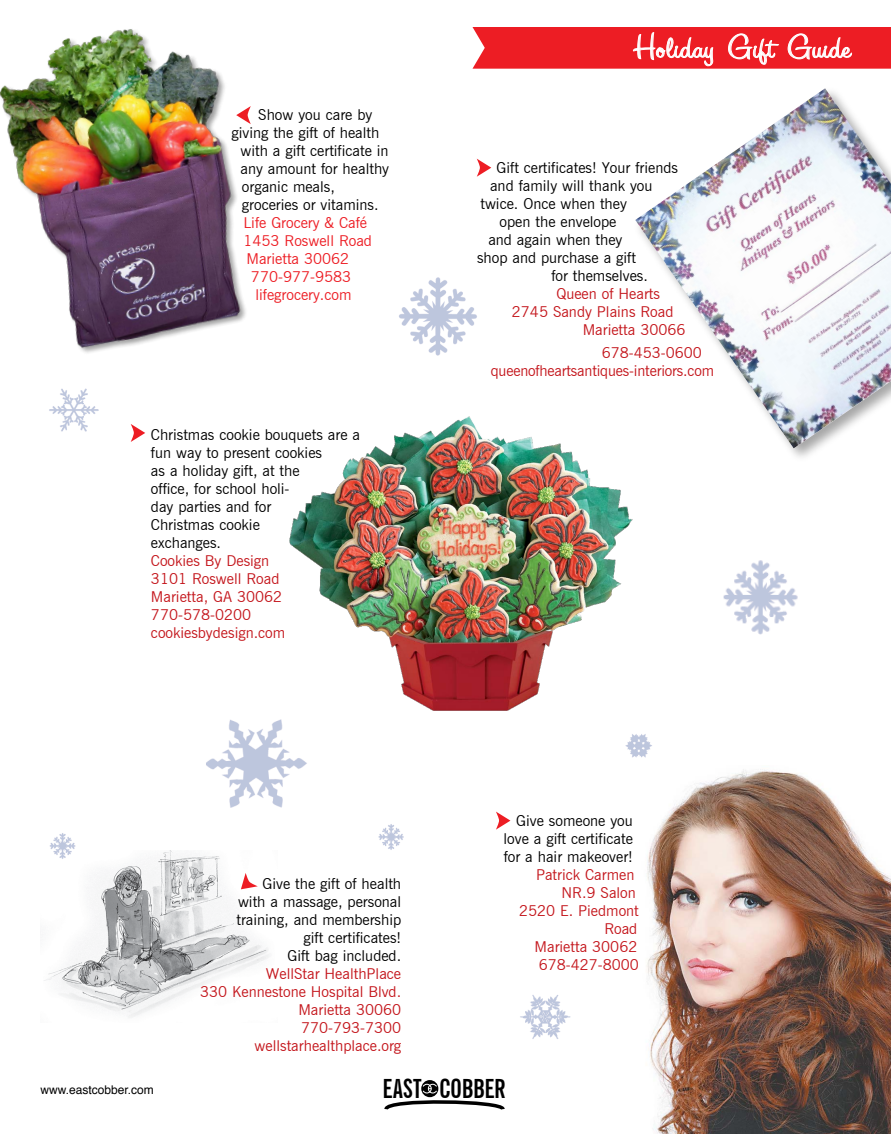
<style>
.page{position:relative;width:891px;height:1134px;background:#fff}
.page>*{position:absolute;margin:0;border:0;box-sizing:border-box;transform-origin:0 0}
.t1{font:33.6px "Sign Painter House Casual";letter-spacing:.02em;color:#fff;scale:1.37 1}
.t2{font:700 extra-condensed 26.55px "News Gothic BT";letter-spacing:-.01em;color:#000}
.t3{font:15px/18px "News Gothic BT";color:#000;text-align:right}
.t4{font:15px/18px "News Gothic BT";color:#c4161c}
.t5{font:15px "News Gothic BT";color:#ed1d24}
.t6{font:12px "Helvetica";color:#000}
</style>
<div class="page">
<svg style="left:421px;top:1080px;width:17px;height:17px"></svg>
<svg style="left:384px;top:1083px;width:121px;height:27px"></svg>
<img style="left:44px;top:850px;width:225px;height:168px">
<img style="left:647px;top:769px;width:244px;height:365px">
<img style="left:635px;top:88px;width:256px;height:361px">
<img style="left:0;top:29px;width:246px;height:324px">
<img style="left:289px;top:416px;width:344px;height:295px">
<img style="left:206px;top:701px;width:118px;height:107px">
<img style="left:723px;top:560px;width:75px;height:75px">
<img style="left:44px;top:833px;width:46px;height:33px">
<img style="left:378px;top:824px;width:26px;height:26px">
<img style="left:399px;top:277px;width:78px;height:79px">
<img style="left:49px;top:388px;width:50px;height:44px">
<img style="left:520px;top:995px;width:51px;height:44px">
<img style="left:625px;top:734px;width:27px;height:24px">
<svg style="left:472px;top:27px;width:419px;height:42px;background:#ee3239"></svg>
<svg style="left:131px;top:424px;width:14px;height:18px"></svg>
<svg style="left:477px;top:159px;width:14px;height:18px"></svg>
<svg style="left:236px;top:106px;width:15px;height:18px"></svg>
<svg style="left:496px;top:812px;width:14px;height:18px"></svg>
<svg style="left:241px;top:873px;width:17px;height:16px"></svg>
<p class="t3" style="left:258px;top:106px;width:116px">Show you care by</p>
<p class="t3" style="left:231px;top:124px;width:149px">giving the gift of health</p>
<p class="t3" style="left:240px;top:142px;width:150px">with a gift certificate in</p>
<p class="t3" style="left:240px;top:160px;width:150px">any amount for healthy</p>
<p class="t3" style="left:242px;top:178px;width:95px">organic meals,</p>
<p class="t3" style="left:242px;top:196px;width:138px">groceries or vitamins.</p>
<p class="t5" style="left:243px;top:214px;width:125px">Life Grocery &amp; Café</p>
<p class="t5" style="left:243px;top:232px;width:130px">1453 Roswell Road</p>
<p class="t5" style="left:246px;top:250px;width:104px">Marietta 30062</p>
<p class="t5" style="left:251px;top:268px;width:102px">770-977-9583</p>
<p class="t5" style="left:255px;top:286px;width:98px">lifegrocery.com</p>
<p class="t3" style="left:151px;top:425px;width:211px;text-align:left">Christmas cookie bouquets are a fun way to present cookies<br>as a holiday gift, at the<br>office, for school holi-<br>day parties and for<br>Christmas cookie<br>exchanges.</p>
<p class="t4" style="left:151px;top:551px;width:136px">Cookies By Design<br>3101 Roswell Road<br>Marietta, GA 30062<br>770-578-0200 cookiesbydesign.com</p>
<p class="t3" style="left:236px;top:875px;width:166px">Give the gift of health with a massage, personal training, and membership gift certificates!<br>Gift bag included.</p>
<p class="t4" style="left:200px;top:965px;width:203px;text-align:right">WellStar HealthPlace<br>330 Kennestone Hospital Blvd.<br>Marietta 30060<br>770-793-7300 wellstarhealthplace.org</p>
<h1 class="t1" style="left:634px;top:29px;width:159px">Holiday Gift Guide</h1>
<p class="t3" style="left:497px;top:159px;width:183px">Gift certificates! Your friends</p>
<p class="t3" style="left:490px;top:177px;width:164px">and family will thank you</p>
<p class="t3" style="left:480px;top:195px;width:148px">twice. Once when they</p>
<p class="t3" style="left:500px;top:213px;width:118px">open the envelope</p>
<p class="t3" style="left:488px;top:231px;width:136px">and again when they</p>
<p class="t3" style="left:477px;top:249px;width:160px">shop and purchase a gift</p>
<p class="t3" style="left:551px;top:267px;width:98px">for themselves.</p>
<p class="t4" style="left:556px;top:285px;width:105px">Queen of Hearts</p>
<p class="t4" style="left:512px;top:303px;width:163px">2745 Sandy Plains Road</p>
<p class="t4" style="left:583px;top:321px;width:104px">Marietta 30066</p>
<p class="t4" style="left:491px;top:344px;width:225px;text-indent:111px">678-453-0600 queenofheartsantiques-interiors.com</p>
<p class="t3" style="left:504px;top:812px;width:131px;text-align:justify;text-indent:13px">Give someone you love a gift certificate for a hair makeover!</p>
<p class="t4" style="left:536px;top:866px;width:100px">Patrick Carmen</p>
<p class="t4" style="left:562px;top:884px;width:76px">NR.9 Salon</p>
<p class="t4" style="left:519px;top:902px;width:121px">2520 E. Piedmont</p>
<p class="t4" style="left:604px;top:920px;width:34px">Road</p>
<p class="t4" style="left:535px;top:938px;width:104px">Marietta 30062</p>
<p class="t4" style="left:539px;top:956px;width:102px">678-427-8000</p>
<p class="t6" style="left:41px;top:1080px;width:115px">www.eastcobber.com</p>
<h2 class="t2" style="left:383px;top:1072px;width:41px">EAST</h2>
<h2 class="t2" style="left:439px;top:1072px;width:68px">COBBER</h2>
</div>
